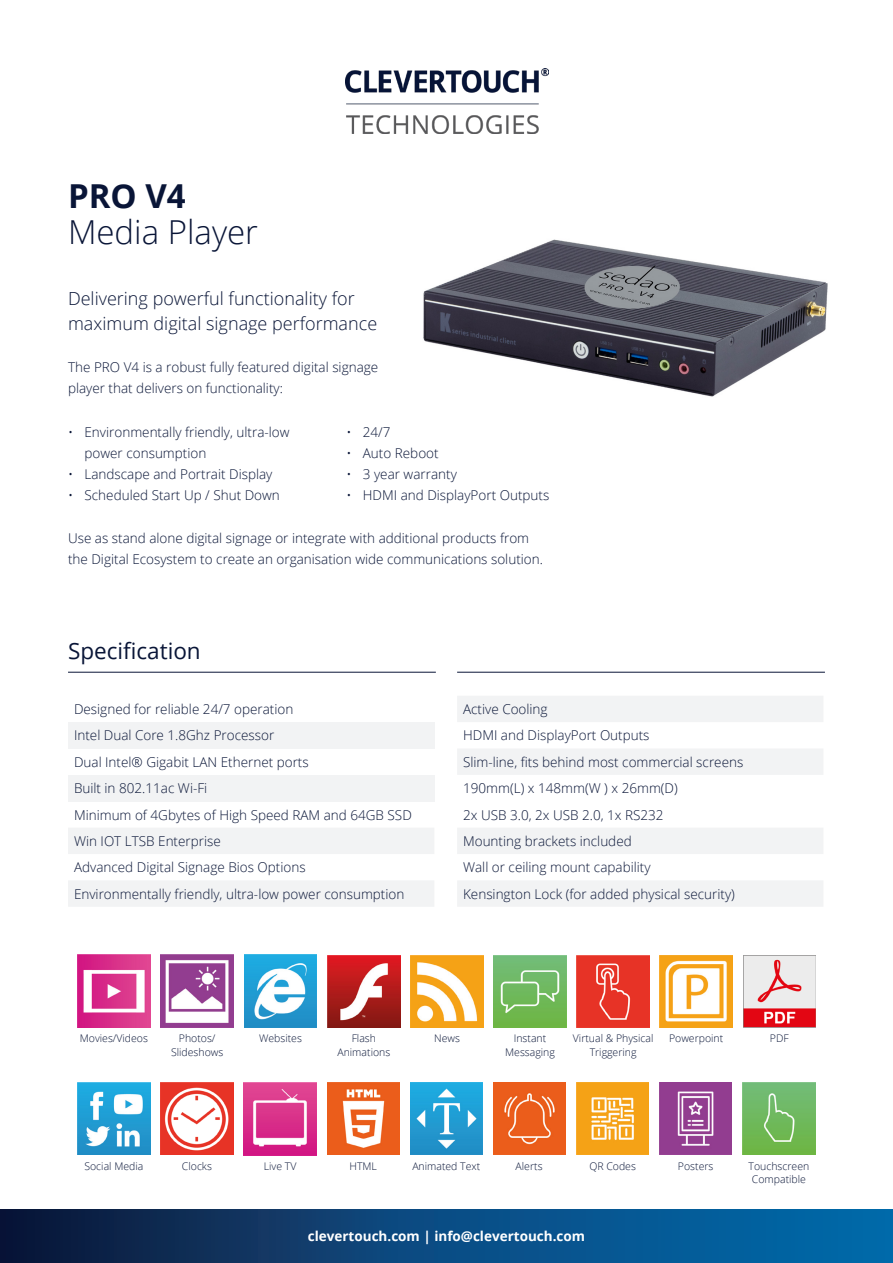
<style>
.page{position:relative;width:893px;height:1263px;background:#fff}
.page>*{position:absolute;margin:0;border:0;box-sizing:border-box;transform-origin:0 0}
.t1{font:300 33px/36px "Open Sans";color:#091537}
.t2{font:22.5px "Open Sans";color:#091537}
.t3{font:300 18px/24px "Open Sans";color:#091537}
.t4{font:300 13.5px/21px "Open Sans";color:#091537}
.t5{font:700 13.5px "Open Sans";color:#fff}
.t6{font:300 10.5px/13.5px "Open Sans";color:#091537;text-align:center}
.s1{font-weight:700}
</style>
<div class="page">
<img style="left:423px;top:239px;width:405px;height:158px">
<div style="left:68px;top:722px;width:366px;height:26px;background:#f2f3f4"></div>
<div style="left:68px;top:775px;width:366px;height:26px;background:#f2f3f4"></div>
<svg style="left:68px;top:828px;width:366px;height:79px"></svg>
<svg style="left:457px;top:696px;width:366px;height:210px"></svg>
<hr style="left:68px;top:672px;width:368px;height:1px;background:#091537">
<hr style="left:457px;top:672px;width:368px;height:1px;background:#091537">
<div style="left:0;top:1209px;width:893px;height:54px;background:linear-gradient(to right,#101c3f,#0271b5)"></div>
<img style="left:410px;top:1082px;width:73px;height:73px">
<img style="left:659px;top:1082px;width:73px;height:73px">
<img style="left:743px;top:1082px;width:72px;height:73px">
<img style="left:161px;top:1082px;width:72px;height:73px">
<img style="left:327px;top:1082px;width:72px;height:73px">
<img style="left:576px;top:1082px;width:73px;height:73px">
<img style="left:244px;top:1082px;width:72px;height:73px">
<img style="left:493px;top:1082px;width:73px;height:73px">
<img style="left:78px;top:1082px;width:72px;height:73px">
<img style="left:328px;top:955px;width:72px;height:72px">
<img style="left:78px;top:955px;width:72px;height:72px">
<img style="left:411px;top:955px;width:72px;height:72px">
<img style="left:577px;top:955px;width:72px;height:72px">
<img style="left:660px;top:955px;width:72px;height:72px">
<img style="left:743px;top:955px;width:72px;height:72px">
<img style="left:494px;top:955px;width:72px;height:72px">
<img style="left:161px;top:955px;width:72px;height:72px">
<img style="left:244px;top:955px;width:73px;height:72px">
<img style="left:345px;top:68px;width:203px;height:66px">
<p class="t1" style="left:68px;top:177px;width:192px"><span class="s1">PRO V4<br></span>Media Player</p>
<p class="t3" style="left:68px;top:286px;width:311px">Delivering powerful functionality for maximum digital signage performance</p>
<p class="t4" style="left:68px;top:356px;width:312px">The PRO V4 is a robust fully featured digital signage player that delivers on functionality:</p>
<p class="t4" style="left:85px;top:421px;width:207px;text-indent:-16px">• Environmentally friendly, ultra-low power consumption</p>
<p class="t4" style="left:68px;top:463px;width:206px">• Landscape and Portrait Display</p>
<p class="t4" style="left:68px;top:484px;width:213px">• Scheduled Start Up / Shut Down</p>
<p class="t4" style="left:68px;top:528px;width:476px">Use as stand alone digital signage or integrate with additional products from the Digital Ecosystem to create an organisation wide communications solution.</p>
<p class="t4" style="left:346px;top:421px;width:46px">• 24/7</p>
<p class="t4" style="left:346px;top:442px;width:94px">• Auto Reboot</p>
<p class="t4" style="left:346px;top:463px;width:112px">• 3 year warranty</p>
<p class="t4" style="left:346px;top:484px;width:204px">• HDMI and DisplayPort Outputs</p>
<p class="t2" style="left:68px;top:635px;width:134px">Specification</p>
<p class="t4" style="left:74px;top:698px;width:221px">Designed for reliable 24/7 operation</p>
<p class="t4" style="left:74px;top:725px;width:202px">Intel Dual Core 1.8Ghz Processor</p>
<p class="t4" style="left:74px;top:751px;width:236px">Dual Intel® Gigabit LAN Ethernet ports</p>
<p class="t4" style="left:74px;top:777px;width:135px">Built in 802.11ac Wi-Fi</p>
<p class="t4" style="left:74px;top:804px;width:339px">Minimum of 4Gbytes of High Speed RAM and 64GB SSD</p>
<p class="t4" style="left:74px;top:830px;width:148px">Win IOT LTSB Enterprise</p>
<p class="t4" style="left:74px;top:856px;width:233px">Advanced Digital Signage Bios Options</p>
<p class="t4" style="left:74px;top:883px;width:332px">Environmentally friendly, ultra-low power consumption</p>
<p class="t4" style="left:463px;top:698px;width:86px">Active Cooling</p>
<p class="t4" style="left:463px;top:725px;width:188px">HDMI and DisplayPort Outputs</p>
<p class="t4" style="left:463px;top:751px;width:282px">Slim-line, fits behind most commercial screens</p>
<p class="t4" style="left:463px;top:777px;width:216px">190mm(L) x 148mm(W ) x 26mm(D)</p>
<p class="t4" style="left:463px;top:804px;width:202px">2x USB 3.0, 2x USB 2.0, 1x RS232</p>
<p class="t4" style="left:463px;top:830px;width:170px">Mounting brackets included</p>
<p class="t4" style="left:463px;top:856px;width:189px">Wall or ceiling mount capability</p>
<p class="t4" style="left:463px;top:883px;width:273px">Kensington Lock (for added physical security)</p>
<p class="t6" style="left:80px;top:1031px;width:70px">Movies/Videos</p>
<p class="t6" style="left:434px;top:1031px;width:27px">News</p>
<p class="t6" style="left:573px;top:1031px;width:82px">Virtual &amp; Physical<br>Triggering</p>
<p class="t6" style="left:171px;top:1031px;width:54px">Photos/<br>Slideshows</p>
<p class="t6" style="left:259px;top:1031px;width:44px">Websites</p>
<p class="t6" style="left:337px;top:1031px;width:54px">Flash<br>Animations</p>
<p class="t6" style="left:514px;top:1031px;width:34px">Instant</p>
<p class="t6" style="left:669px;top:1031px;width:56px">Powerpoint</p>
<p class="t6" style="left:770px;top:1031px;width:20px">PDF</p>
<p class="t6" style="left:505px;top:1045px;width:51px">Messaging</p>
<p class="t6" style="left:84px;top:1159px;width:60px">Social Media</p>
<p class="t6" style="left:182px;top:1159px;width:32px">Clocks</p>
<p class="t6" style="left:264px;top:1159px;width:34px">Live TV</p>
<p class="t6" style="left:349px;top:1159px;width:29px">HTML</p>
<p class="t6" style="left:516px;top:1159px;width:28px">Alerts</p>
<p class="t6" style="left:589px;top:1159px;width:48px">QR Codes</p>
<p class="t6" style="left:412px;top:1159px;width:69px">Animated Text</p>
<p class="t6" style="left:678px;top:1159px;width:37px">Posters</p>
<p class="t6" style="left:749px;top:1159px;width:62px">Touchscreen<br>Compatible</p>
<p class="t5" style="left:308px;top:1227px;width:279px">clevertouch.com | info@clevertouch.com</p>
</div>
